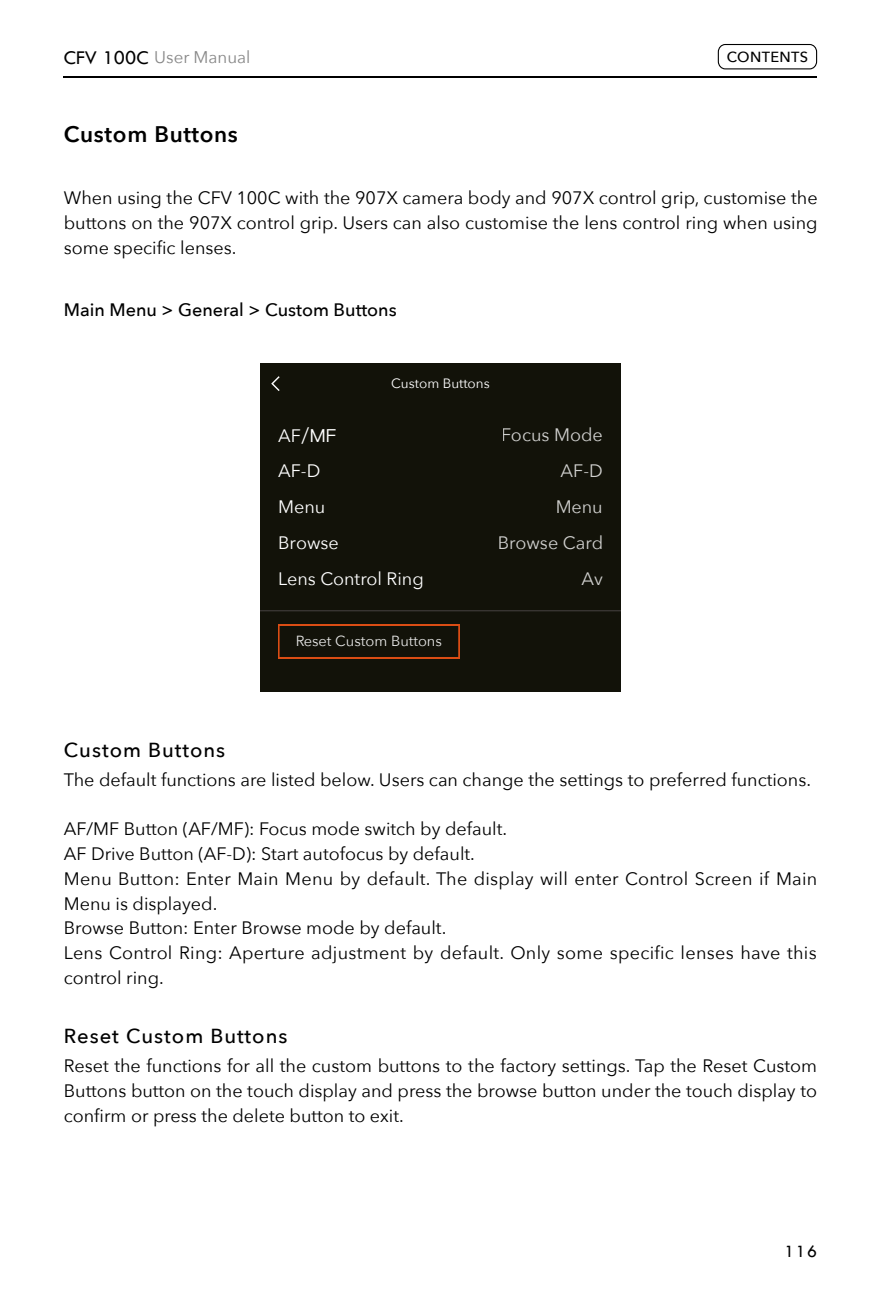
<style>
.page{position:relative;width:881px;height:1308px;background:#fff}
.page>*{position:absolute;margin:0;border:0;box-sizing:border-box;transform-origin:0 0}
.t1{font:600 22.5px "Avenir Next";letter-spacing:.03em;color:#000}
.t2{font:500 20.25px "Avenir Next";letter-spacing:.05em;color:#000}
.t3{font:18px/24.8px "Avenir Next";color:#000;text-align:justify}
.t4{font:18px "Avenir Next";color:#fff}
.t5{font:500 18px "Avenir Next";color:#000}
.t6{font:18px "Ping Fang SC";color:#fff}
.t7{font:18px "Tw Cen";color:#000}
.t8{font:16.88px "Avenir Next";color:#878787}
.t9{font:14.62px "Avenir Next";color:#fff}
.t10{font:500 14.62px "Avenir Next";letter-spacing:.025em;color:#000}
.t11{font:13.5px "Avenir Next";color:#fff}
.s1{font-family:"Tw Cen";font-size:20.25px;color:#000}
.s2{font-family:"Avenir Next"}
</style>
<div class="page">
<hr style="left:64px;top:77px;width:752px;height:1px;background:#000">
<div style="left:717px;top:44px;width:99px;height:25px;border:1px solid #000;border-radius:7px"></div>
<div style="left:260px;top:363px;width:360px;height:328px;background:#121209"></div>
<svg style="left:271px;top:376px;width:9px;height:15px"></svg>
<hr style="left:260px;top:610px;width:360px;height:1px;background:#474242">
<svg style="left:278px;top:624px;width:181px;height:34px"></svg>
<p class="t8" style="left:64px;top:43px;width:188px"><span class="s1">CFV 100C</span> User Manual</p>
<p class="t10" style="left:726px;top:45px;width:83px">CONTENTS</p>
<p class="t1" style="left:64px;top:115px;width:175px">Custom Buttons</p>
<p class="t3" style="left:64px;top:185px;width:755px">When using the CFV 100C with the 907X camera body and 907X control grip, customise the buttons on the 907X control grip. Users can also customise the lens control ring when using some specific lenses.</p>
<p class="t5" style="left:64px;top:294px;width:334px">Main Menu &gt; General &gt; Custom Buttons</p>
<p class="t11" style="left:391px;top:372px;width:100px">Custom Buttons</p>
<p class="t6" style="left:278px;top:424px;width:60px"><span class="s2">AF</span>/MF</p>
<p class="t4" style="left:501px;top:419px;width:103px">Focus Mode</p>
<p class="t4" style="left:278px;top:455px;width:44px">AF-D</p>
<p class="t4" style="left:560px;top:455px;width:44px">AF-D</p>
<p class="t4" style="left:278px;top:491px;width:49px">Menu</p>
<p class="t4" style="left:555px;top:491px;width:49px">Menu</p>
<p class="t4" style="left:278px;top:527px;width:62px">Browse</p>
<p class="t4" style="left:497px;top:527px;width:107px">Browse Card</p>
<p class="t4" style="left:278px;top:563px;width:147px">Lens Control Ring</p>
<p class="t4" style="left:581px;top:563px;width:23px">Av</p>
<p class="t9" style="left:295px;top:628px;width:148px">Reset Custom Buttons</p>
<p class="t2" style="left:64px;top:732px;width:163px">Custom Buttons</p>
<p class="t3" style="left:64px;top:766px;width:748px">The default functions are listed below. Users can change the settings to preferred functions.</p>
<p class="t3" style="left:64px;top:816px;width:754px;text-align:left">AF/MF Button (AF/MF): Focus mode switch by default.<br>AF Drive Button (AF-D): Start autofocus by default.<br>Menu Button: Enter Main Menu by default. The display will enter Control Screen if Main Menu is displayed.<br>Browse Button: Enter Browse mode by default.<br>Lens Control Ring: Aperture adjustment by default. Only some specific lenses have this control ring.</p>
<p class="t2" style="left:64px;top:1018px;width:225px">Reset Custom Buttons</p>
<p class="t3" style="left:64px;top:1052px;width:754px">Reset the functions for all the custom buttons to the factory settings. Tap the Reset Custom Buttons button on the touch display and press the browse button under the touch display to confirm or press the delete button to exit.</p>
<p class="t7" style="left:784px;top:1240px;width:34px">116</p>
</div>
